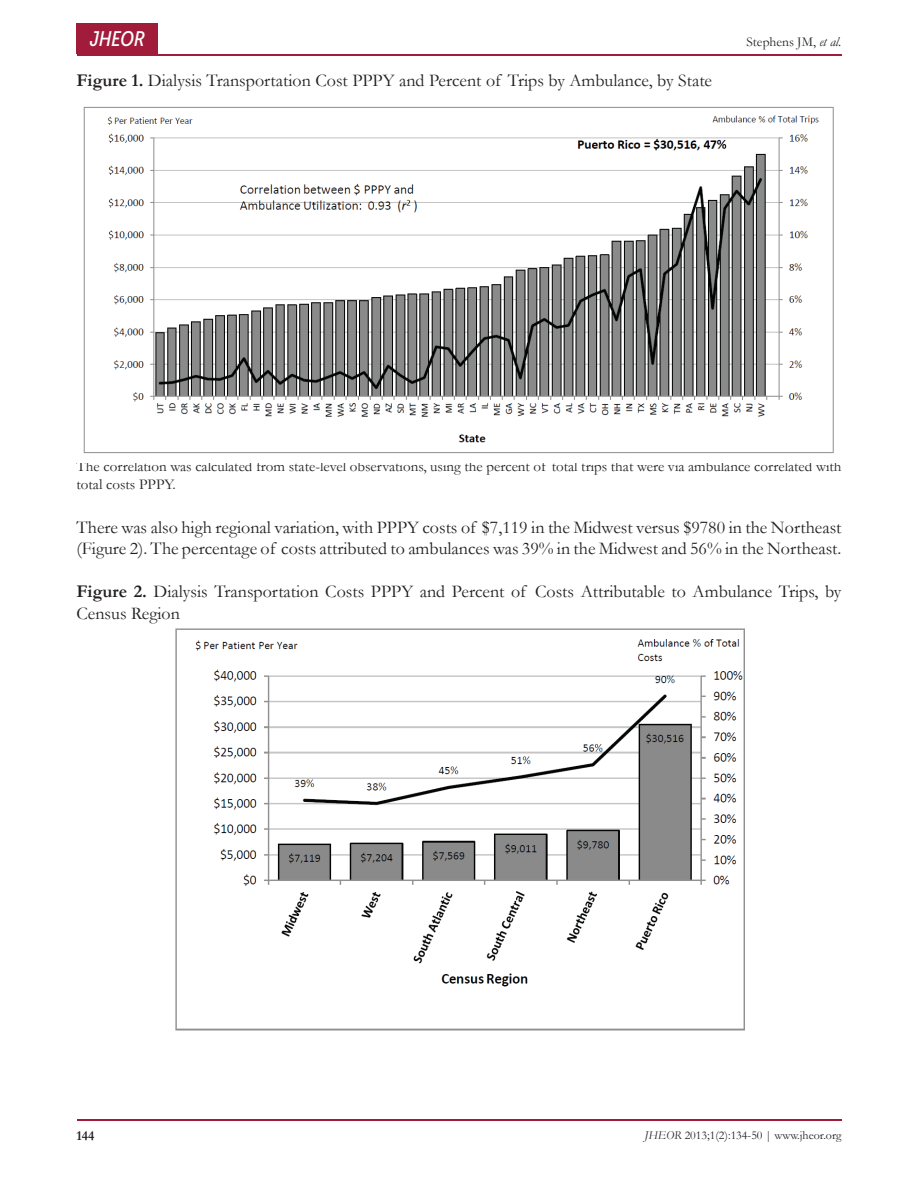
<style>
.page{position:relative;width:918px;height:1188px;background:#fff}
.page>*{position:absolute;margin:0;border:0;box-sizing:border-box;transform-origin:0 0}
.t1{font:italic 21px "Museo Sans Cond 500";color:#fff}
.t2{font:18px/21.6px "Garamond";color:#231f20}
.t3{font:15px/18px "Garamond";color:#231f20}
.t4{font:13.5px "Garamond";color:#231f20}
.t5{font:700 13.5px "Garamond";color:#231f20}
.t6{font:12px "Garamond";color:#231f20}
.s1{font-style:italic}
.s2{font-weight:700}
</style>
<div class="page">
<hr style="left:77px;top:54px;width:765px;height:2px;background:#a11c3a">
<div style="left:77px;top:23px;width:81px;height:31px;background:#a11c3a"></div>
<hr style="left:77px;top:1119px;width:765px;height:1px;background:#a11c3a">
<img style="left:83px;top:106px;width:751px;height:348px">
<img style="left:175px;top:629px;width:569px;height:401px">
<p class="t1" style="left:90px;top:28px;width:56px">JHEOR</p>
<p class="t4" style="left:747px;top:32px;width:96px">Stephens JM, <span class="s1">et al.</span></p>
<p class="t2" style="left:77px;top:69px;width:637px"><span class="s2">Figure 1.</span> Dialysis Transportation Cost PPPY and Percent of Trips by Ambulance, by State</p>
<p class="t3" style="left:77px;top:457px;width:766px">The correlation was calculated from state-level observations, using the percent of total trips that were via ambulance correlated with total costs PPPY.</p>
<p class="t2" style="left:77px;top:516px;width:766px">There was also high regional variation, with PPPY costs of $7,119 in the Midwest versus $9780 in the Northeast (Figure 2). The percentage of costs attributed to ambulances was 39% in the Midwest and 56% in the Northeast.</p>
<p class="t2" style="left:77px;top:581px;width:766px"><span class="s2">Figure 2.</span> Dialysis Transportation Costs PPPY and Percent of Costs Attributable to Ambulance Trips, by<br>Census Region</p>
<p class="t5" style="left:77px;top:1126px;width:20px">144</p>
<p class="t6" style="left:645px;top:1127px;width:198px"><span class="s1">JHEOR</span> 2013;1(2):134-50 | www.jheor.org</p>
</div>
